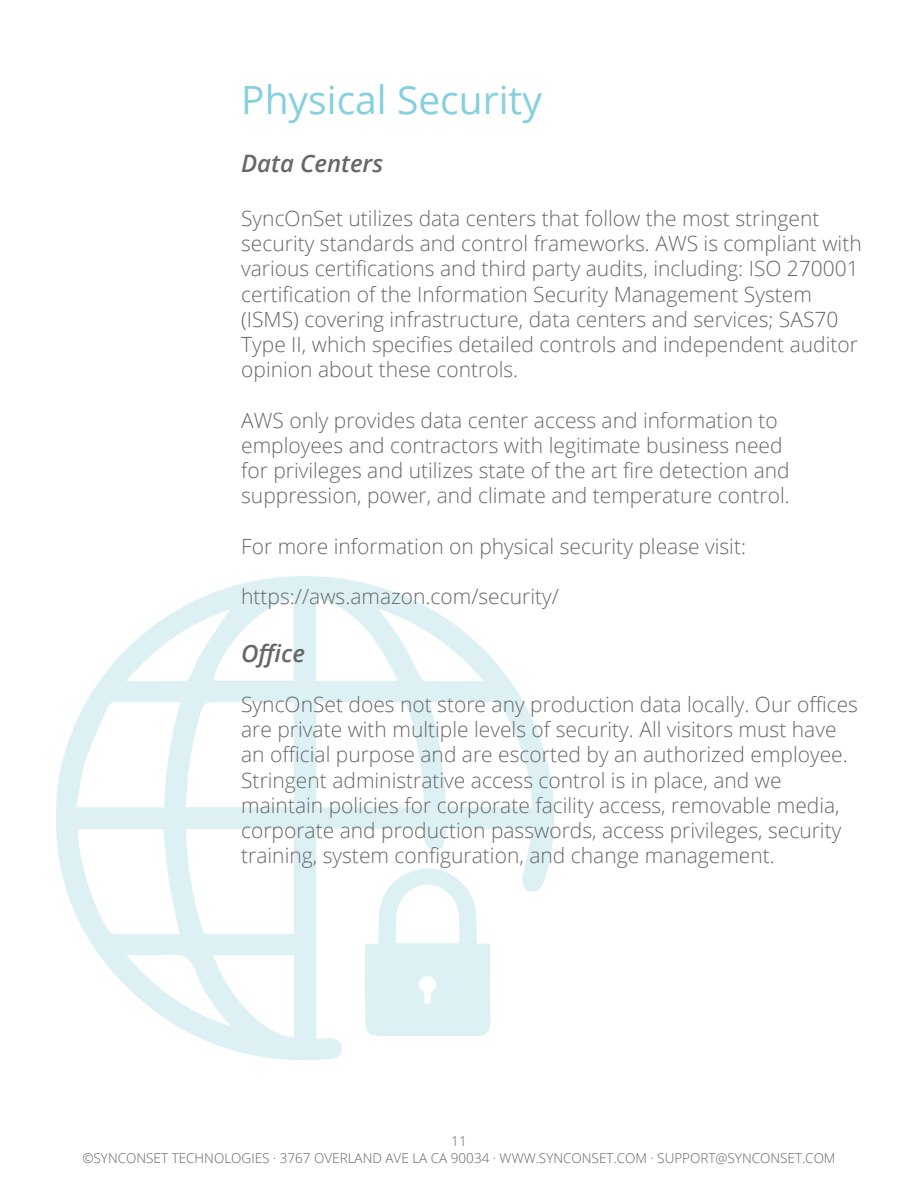
<style>
.page{position:relative;width:918px;height:1188px;background:#fff}
.page>*{position:absolute;margin:0;border:0;box-sizing:border-box;transform-origin:0 0}
.Main_Paragraph_Style{font:39px "Open Sans";color:#85d0df}
.Main_Paragraph_Style-2{font:italic 600 24px "Open Sans";color:#666767}
.Main_Paragraph_Style-3{font:300 21px/25.2px "Open Sans";color:#666767}
.t1{font:300 13.5px/16.2px "Open Sans";color:#636366;text-align:center}
</style>
<div class="page">
<svg style="left:56px;top:576px;width:499px;height:484px"></svg>
<p class="Main_Paragraph_Style" style="left:241px;top:74px;width:302px">Physical Security</p>
<p class="Main_Paragraph_Style-2" style="left:241px;top:147px;width:144px">Data Centers</p>
<p class="Main_Paragraph_Style-3" style="left:241px;top:205px;width:622px">SyncOnSet utilizes data centers that follow the most stringent security standards and control frameworks. AWS is compliant with various certifications and third party audits, including: ISO 270001 certification of the Information Security Management System (ISMS) covering infrastructure, data centers and services; SAS70<br>Type II, which specifies detailed controls and independent auditor opinion about these controls.</p>
<p class="Main_Paragraph_Style-3" style="left:241px;top:407px;width:550px">AWS only provides data center access and information to employees and contractors with legitimate business need for privileges and utilizes state of the art fire detection and suppression, power, and climate and temperature control.</p>
<p class="Main_Paragraph_Style-3" style="left:241px;top:533px;width:506px">For more information on physical security please visit:</p>
<p class="Main_Paragraph_Style-3" style="left:241px;top:583px;width:319px">https://aws.amazon.com/security/</p>
<p class="Main_Paragraph_Style-2" style="left:241px;top:636px;width:65px">Office</p>
<p class="Main_Paragraph_Style-3" style="left:241px;top:691px;width:618px">SyncOnSet does not store any production data locally. Our offices are private with multiple levels of security. All visitors must have an official purpose and are escorted by an authorized employee.<br>Stringent administrative access control is in place, and we maintain policies for corporate facility access, removable media, corporate and production passwords, access privileges, security training, system configuration, and change management.</p>
<p class="t1" style="left:82px;top:1133px;width:755px">11<br>©SYNCONSET TECHNOLOGIES · 3767 OVERLAND AVE LA CA 90034 · WWW.SYNCONSET.COM · SUPPORT@SYNCONSET.COM</p>
</div>
